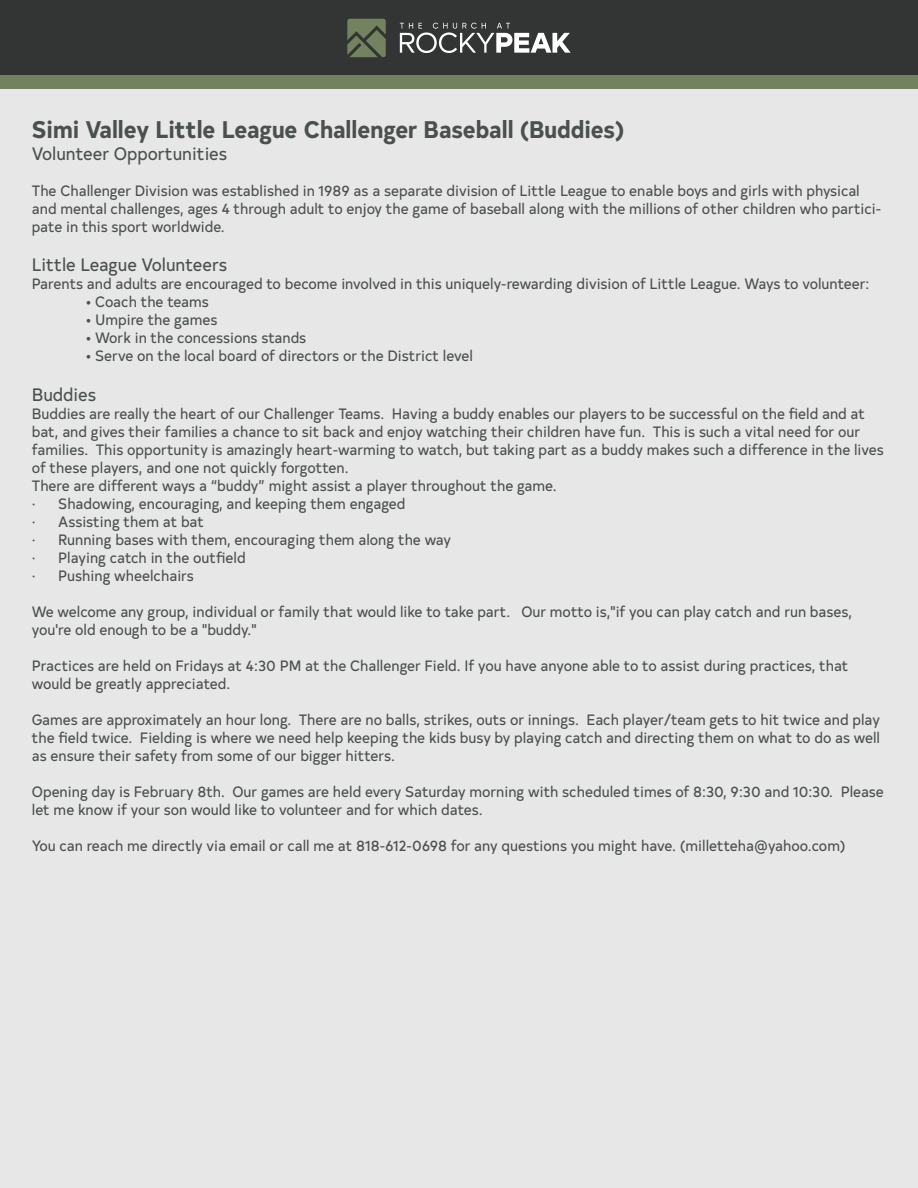
<style>
.page{position:relative;width:918px;height:1188px;background:#e6e7e6}
.page>*{position:absolute;margin:0;border:0;box-sizing:border-box;transform-origin:0 0}
.t1{font:700 24px "Typold Condensed";color:#4a504d}
.t2{font:18px "Typold Condensed";color:#4a504d}
.t3{font:15px/18px "Typold Condensed";color:#4a504d}
</style>
<div class="page">
<div style="left:0;top:0;width:918px;height:76px;background:#333434"></div>
<div style="left:0;top:76px;width:918px;height:13px;background:#72825e"></div>
<svg style="left:400px;top:23px;width:171px;height:30px"></svg>
<svg style="left:347px;top:19px;width:39px;height:38px"></svg>
<h1 class="t1" style="left:32px;top:110px;width:594px">Simi Valley Little League Challenger Baseball (Buddies)</h1>
<p class="t2" style="left:32px;top:139px;width:197px">Volunteer Opportunities</p>
<p class="t3" style="left:32px;top:180px;width:851px">The Challenger Division was established in 1989 as a separate division of Little League to enable boys and girls with physical and mental challenges, ages 4 through adult to enjoy the game of baseball along with the millions of other children who partici&shy;pate in this sport worldwide.</p>
<p class="t2" style="left:32px;top:251px;width:197px">Little League Volunteers</p>
<p class="t3" style="left:32px;top:274px;width:839px">Parents and adults are encouraged to become involved in this uniquely-rewarding division of Little League. Ways to volunteer:</p>
<p class="t3" style="left:86px;top:292px;width:125px">• Coach the teams</p>
<p class="t3" style="left:86px;top:310px;width:133px">• Umpire the games</p>
<p class="t3" style="left:86px;top:328px;width:222px">• Work in the concessions stands</p>
<p class="t3" style="left:86px;top:346px;width:389px">• Serve on the local board of directors or the District level</p>
<p class="t2" style="left:32px;top:380px;width:66px">Buddies</p>
<p class="t3" style="left:32px;top:403px;width:853px">Buddies are really the heart of our Challenger Teams. Having a buddy enables our players to be successful on the field and at bat, and gives their families a chance to sit back and enjoy watching their children have fun. This is such a vital need for our families. This opportunity is amazingly heart-warming to watch, but taking part as a buddy makes such a difference in the lives of these players, and one not quickly forgotten.<br>There are different ways a “buddy” might assist a player throughout the game.<br>· Shadowing, encouraging, and keeping them engaged<br>· Assisting them at bat<br>· Running bases with them, encouraging them along the way<br>· Playing catch in the outfield<br>· Pushing wheelchairs</p>
<p class="t3" style="left:32px;top:601px;width:822px">We welcome any group, individual or family that would like to take part. Our motto is,"if you can play catch and run bases, you're old enough to be a "buddy."</p>
<p class="t3" style="left:32px;top:655px;width:818px">Practices are held on Fridays at 4:30 PM at the Challenger Field. If you have anyone able to to assist during practices, that would be greatly appreciated.</p>
<p class="t3" style="left:32px;top:709px;width:850px;text-align:justify">Games are approximately an hour long. There are no balls, strikes, outs or innings. Each player/team gets to hit twice and play the field twice. Fielding is where we need help keeping the kids busy by playing catch and directing them on what to do as well as ensure their safety from some of our bigger hitters.</p>
<p class="t3" style="left:32px;top:781px;width:854px">Opening day is February 8th. Our games are held every Saturday morning with scheduled times of 8:30, 9:30 and 10:30. Please let me know if your son would like to volunteer and for which dates.</p>
<p class="t3" style="left:32px;top:835px;width:815px">You can reach me directly via email or call me at 818-612-0698 for any questions you might have. (milletteha@yahoo.com)</p>
</div>
